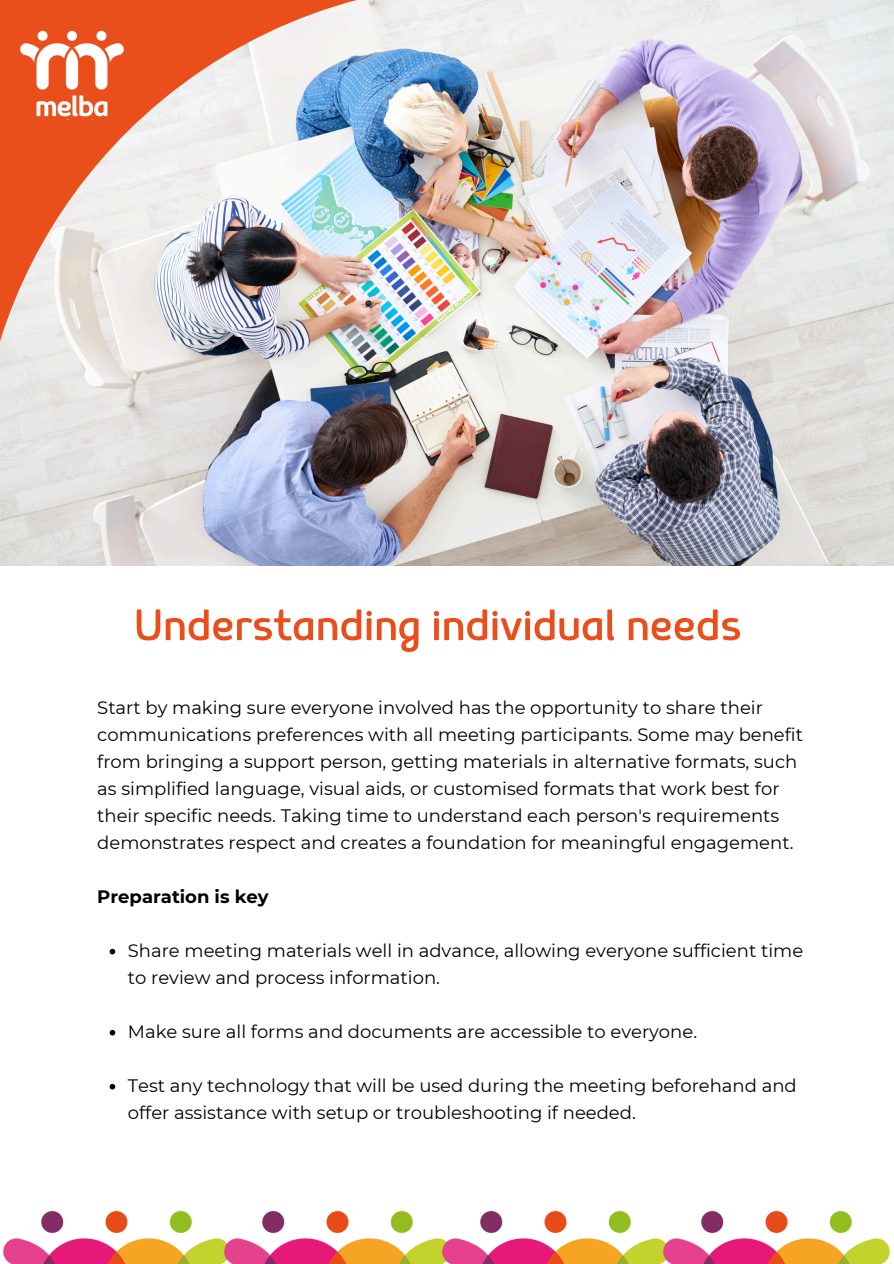
<style>
.page{position:relative;width:894px;height:1264px;background:#fff}
.page>*{position:absolute;margin:0;border:0;box-sizing:border-box;transform-origin:0 0}
.t1{font:54px "Mairy";color:#e94e1b}
.t2{font:18px/27px "Montserrat";color:#000}
.t3{font:700 18px "Montserrat";color:#000}
</style>
<div class="page">
<img style="left:3px;top:1210px;width:218px;height:53px">
<img style="left:221px;top:1210px;width:218px;height:53px">
<img style="left:439px;top:1210px;width:220px;height:53px">
<img style="left:659px;top:1210px;width:231px;height:53px">
<img style="left:0;top:0;width:893px;height:565px">
<img style="left:0;top:0;width:487px;height:418px">
<img style="left:0;top:10px;width:144px;height:109px">
<svg style="left:110px;top:948px;width:5px;height:6px"></svg>
<svg style="left:110px;top:1029px;width:5px;height:6px"></svg>
<svg style="left:110px;top:1083px;width:5px;height:6px"></svg>
<p class="t1" style="left:134px;top:601px;width:608px">Understanding individual needs</p>
<p class="t2" style="left:97px;top:693px;width:707px">Start by making sure everyone involved has the opportunity to share their communications preferences with all meeting participants. Some may benefit from bringing a support person, getting materials in alternative formats, such as simplified language, visual aids, or customised formats that work best for their specific needs. Taking time to understand each person's requirements demonstrates respect and creates a foundation for meaningful engagement.</p>
<h1 class="t3" style="left:97px;top:885px;width:173px">Preparation is key</h1>
<p class="t2" style="left:128px;top:936px;width:676px">Share meeting materials well in advance, allowing everyone sufficient time to review and process information.</p>
<h2 class="t2" style="left:128px;top:1017px;width:570px">Make sure all forms and documents are accessible to everyone.</h2>
<p class="t2" style="left:128px;top:1071px;width:670px">Test any technology that will be used during the meeting beforehand and offer assistance with setup or troubleshooting if needed.</p>
</div>
